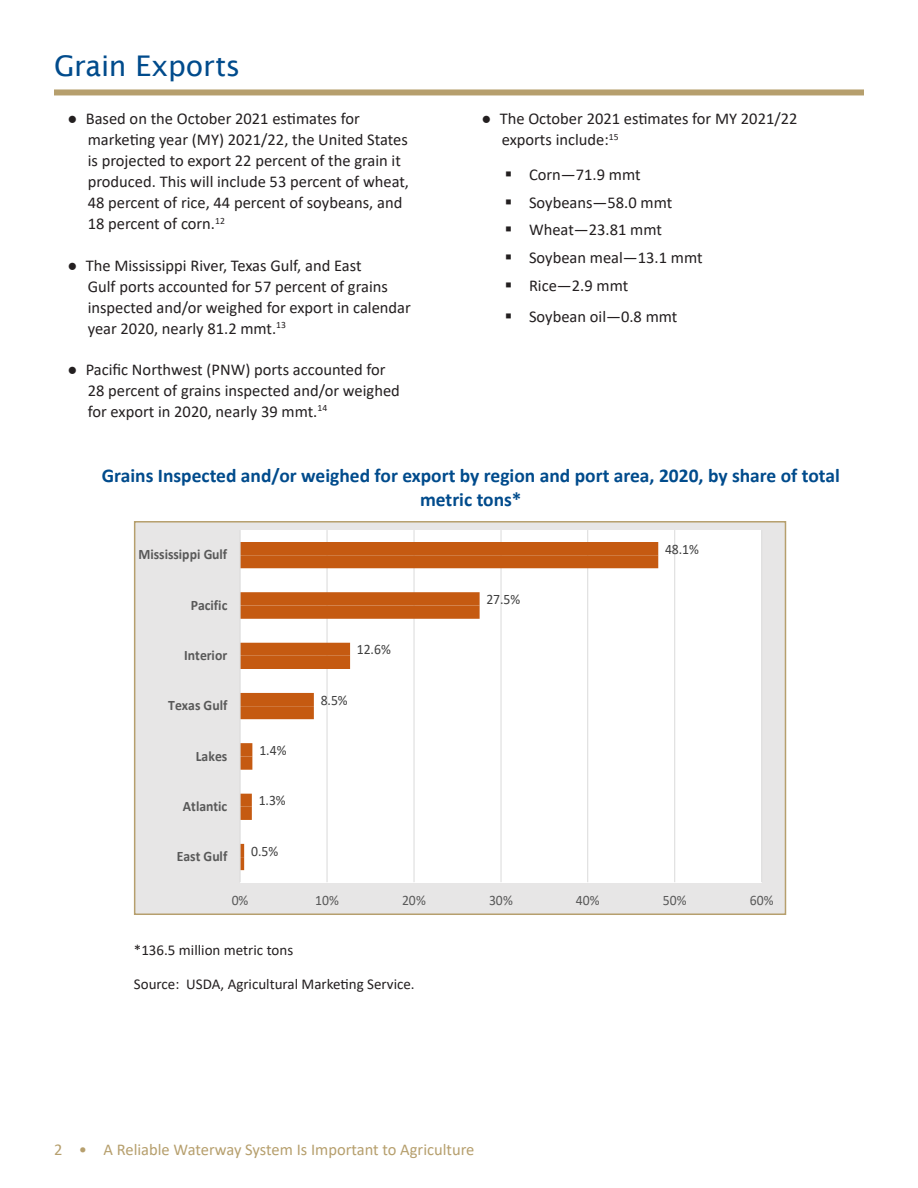
<style>
.page{position:relative;width:918px;height:1188px;background:#fff}
.page>*{position:absolute;margin:0;border:0;box-sizing:border-box;transform-origin:0 0}
.Heading_2{font:28.5px "Lucida Sans";letter-spacing:-.005em;color:#004b8c}
.Table__Title{font:700 19.5px/24px "Calibri";color:#004b8c;text-align:center}
.List_Bullets__Hangin{font:16.5px/21px "Calibri";color:#231f20}
.t1{font:16.5px "Calibri";color:#b69f6d}
.Table__Footnote__Sou{font:15px "Calibri";color:#231f20}
.t2{font:700 14.4px "Calibri";color:#595959;scale:.95 1}
.t3{font:14.4px "Calibri";color:#404040;scale:.95 1}
.t4{font:14.4px "Calibri";letter-spacing:-.005em;color:#595959;scale:.95 1}
.s1{font-family:"Century Gothic"}
</style>
<div class="page">
<div style="left:54px;top:89px;width:810px;height:6px;background:#b69f6d"></div>
<svg style="left:137px;top:524px;width:646px;height:388px"></svg>
<div style="left:134px;top:521px;width:652px;height:394px;border:2px solid #b69f6d"></div>
<h2 class="Heading_2" style="left:54px;top:50px;width:188px">Grain Exports</h2>
<p class="List_Bullets__Hangin" style="left:88px;top:108px;width:323px;text-indent:-20px"><span class="s1">●</span> Based on the October 2021 estimates for marketing year (MY) 2021/22, the United States is projected to export 22 percent of the grain it produced. This will include 53 percent of wheat, 48 percent of rice, 44 percent of soybeans, and 18 percent of corn.<sup>12</sup></p>
<p class="List_Bullets__Hangin" style="left:88px;top:254px;width:325px;text-indent:-20px"><span class="s1">●</span> The Mississippi River, Texas Gulf, and East<br>Gulf ports accounted for 57 percent of grains inspected and/or weighed for export in calendar year 2020, nearly 81.2 mmt.<sup>13</sup></p>
<p class="List_Bullets__Hangin" style="left:88px;top:358px;width:314px;text-indent:-20px"><span class="s1">●</span> Pacific Northwest (PNW) ports accounted for<br>28 percent of grains inspected and/or weighed for export in 2020, nearly 39 mmt.<sup>14</sup></p>
<p class="List_Bullets__Hangin" style="left:502px;top:108px;width:297px;text-indent:-20px"><span class="s1">●</span> The October 2021 estimates for MY 2021/22 exports include:<sup>15</sup></p>
<h3 class="List_Bullets__Hangin" style="left:529px;top:163px;width:113px">Corn—71.9 mmt</h3>
<h3 class="List_Bullets__Hangin" style="left:529px;top:191px;width:145px">Soybeans—58.0 mmt</h3>
<h3 class="List_Bullets__Hangin" style="left:529px;top:219px;width:134px">Wheat—23.81 mmt</h3>
<h3 class="List_Bullets__Hangin" style="left:529px;top:247px;width:175px">Soybean meal—13.1 mmt</h3>
<h3 class="List_Bullets__Hangin" style="left:529px;top:274px;width:101px">Rice—2.9 mmt</h3>
<h3 class="List_Bullets__Hangin" style="left:529px;top:305px;width:150px">Soybean oil—0.8 mmt</h3>
<p class="Table__Title" style="left:102px;top:463px;width:740px">Grains Inspected and/or weighed for export by region and port area, 2020, by share of total metric tons*</p>
<p class="t2" style="left:138px;top:544px;width:95px">Mississippi Gulf</p>
<p class="t3" style="left:665px;top:539px;width:37px">48.1%</p>
<p class="t2" style="left:191px;top:595px;width:40px">Pacific</p>
<p class="t3" style="left:486px;top:589px;width:37px">27.5%</p>
<p class="t2" style="left:184px;top:645px;width:47px">Interior</p>
<p class="t3" style="left:357px;top:639px;width:37px">12.6%</p>
<p class="t2" style="left:168px;top:695px;width:64px">Texas Gulf</p>
<p class="t3" style="left:321px;top:690px;width:30px">8.5%</p>
<p class="t2" style="left:196px;top:746px;width:35px">Lakes</p>
<p class="t3" style="left:259px;top:740px;width:30px">1.4%</p>
<p class="t2" style="left:183px;top:796px;width:48px">Atlantic</p>
<p class="t3" style="left:259px;top:790px;width:30px">1.3%</p>
<p class="t2" style="left:177px;top:846px;width:55px">East Gulf</p>
<p class="t3" style="left:251px;top:841px;width:30px">0.5%</p>
<p class="t4" style="left:232px;top:890px;width:19px">0%</p>
<p class="t4" style="left:315px;top:890px;width:27px">10%</p>
<p class="t4" style="left:402px;top:890px;width:27px">20%</p>
<p class="t4" style="left:489px;top:890px;width:27px">30%</p>
<p class="t4" style="left:576px;top:890px;width:27px">40%</p>
<p class="t4" style="left:663px;top:890px;width:27px">50%</p>
<p class="t4" style="left:750px;top:890px;width:27px">60%</p>
<p class="Table__Footnote__Sou" style="left:134px;top:939px;width:161px">*136.5 million metric tons</p>
<p class="Table__Footnote__Sou" style="left:134px;top:973px;width:282px">Source: USDA, Agricultural Marketing Service.</p>
<p class="t1" style="left:54px;top:1138px;width:422px">2 • A Reliable Waterway System Is Important to Agriculture</p>
</div>
